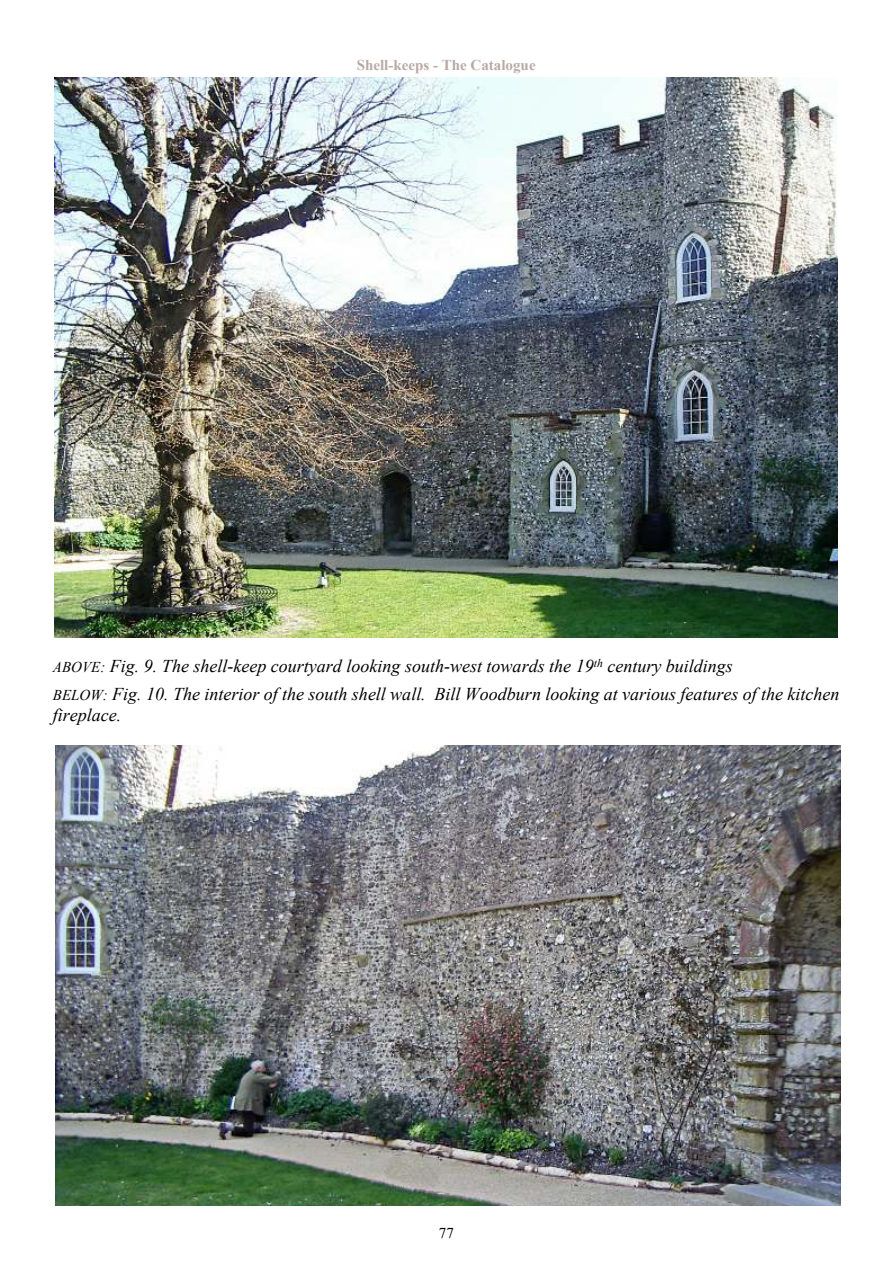
<style>
.page{position:relative;width:893px;height:1263px;background:#fff}
.page>*{position:absolute;margin:0;border:0;box-sizing:border-box;transform-origin:0 0}
.t1{font:italic 18px/28.2px "Times New Roman";color:#000}
.t2{font:700 15px "Times New Roman";color:#b8a9a4}
.t3{font:15px "Times New Roman";color:#000}
.s1{font-size:15px}
</style>
<div class="page">
<img style="left:55px;top:745px;width:785px;height:460px">
<img style="left:55px;top:78px;width:783px;height:560px">
<p class="t2" style="left:357px;top:60px;width:180px">Shell-keeps - The Catalogue</p>
<p class="t1" style="left:53px;top:653px;width:788px"><span class="s1">ABOVE:</span> Fig. 9. The shell-keep courtyard looking south-west towards the 19<sup>th</sup> century buildings<br><span class="s1">BELOW:</span> Fig. 10. The interior of the south shell wall. Bill Woodburn looking at various features of the kitchen</p>
<p class="t1" style="left:53px;top:702px;width:70px">fireplace.</p>
<p class="t3" style="left:439px;top:1227px;width:17px">77</p>
</div>
